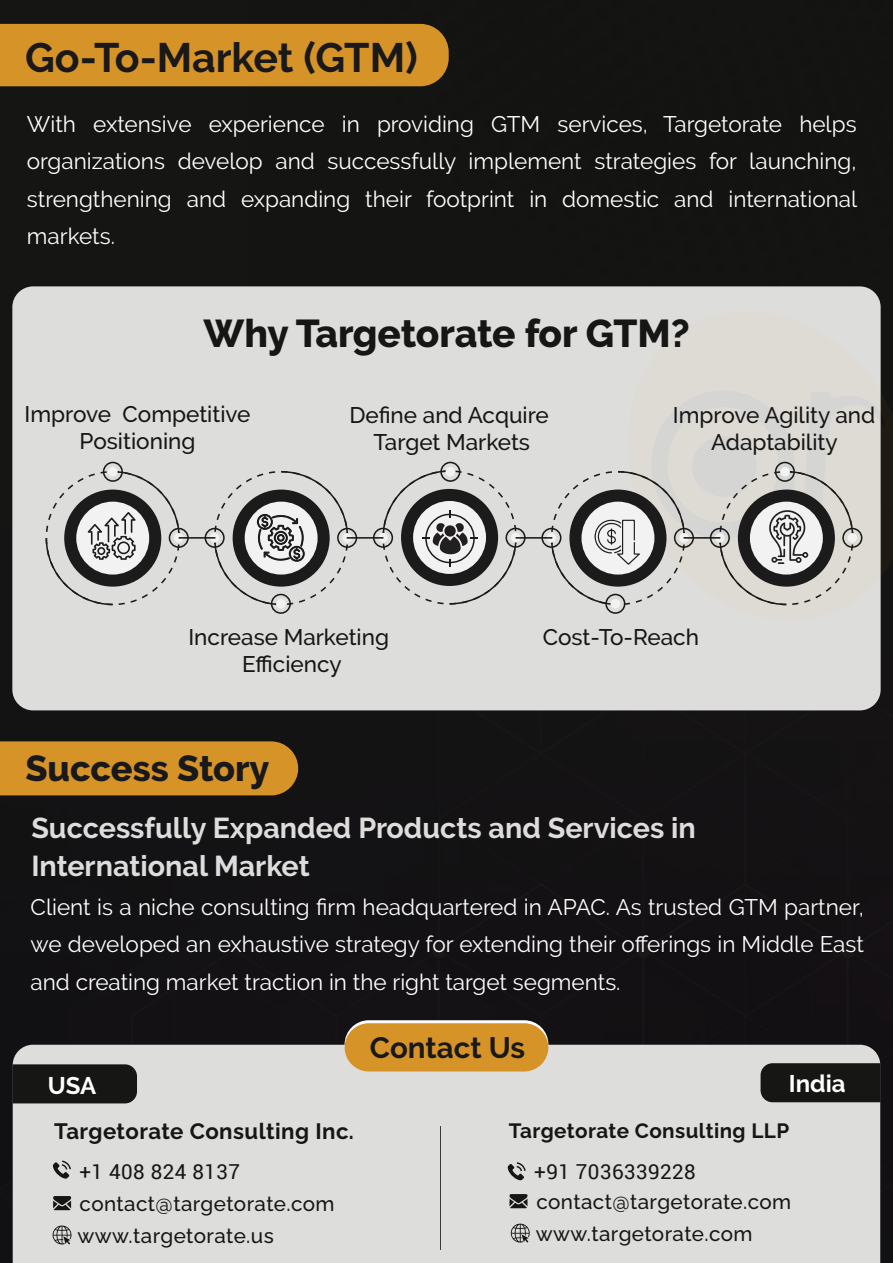
<style>
.page{position:relative;width:893px;height:1263px;background:#141313}
.page>*{position:absolute;margin:0;border:0;box-sizing:border-box;transform-origin:0 0}
.t1{font:700 41.1px "Raleway";letter-spacing:-.005em;color:#191919}
.t2{font:800 38.7px "Raleway";letter-spacing:-.005em;color:#161615}
.t3{font:800 36px "Raleway";color:#191919}
.t4{font:700 29.4px "Raleway";color:#191919}
.t5{font:700 28.65px/37.5px "Raleway";color:#dddddc}
.t6{font:700 24px "Raleway";color:#fff}
.t7{font:22.5px/37.5px "Raleway";color:#fff;text-align:justify}
.t8{font:500 22.5px/27px "Raleway";color:#161615;text-align:center}
.t9{font:22.2px "Raleway v 4013 Bold";letter-spacing:.02em;color:#161615}
.t10{font:20.55px/31.3px "Raleway v 4013 Medium";letter-spacing:.02em;color:#161615}
.t11{font:20.55px "Roboto";letter-spacing:.02em;color:#161615}
.t12{font:20.55px "Raleway v 4013 Bold";letter-spacing:.02em;color:#161615}
</style>
<div class="page">
<div style="left:0;top:741px;width:298px;height:54px;background:#d69328"></div>
<div style="left:13px;top:1045px;width:867px;height:218px;background:#dddddc"></div>
<div style="left:345px;top:1020px;width:203px;height:48px;background:#fff;border-radius:24px"></div>
<div style="left:345px;top:1023px;width:203px;height:48px;background:#d69328;border-radius:24px"></div>
<div style="left:13px;top:1064px;width:124px;height:39px;background:#161615"></div>
<div style="left:761px;top:1063px;width:120px;height:39px;background:#161615"></div>
<hr style="left:440px;top:1126px;width:1px;height:124px;background:#161615">
<div style="left:0;top:24px;width:449px;height:62px;background:#d69328"></div>
<div style="left:12px;top:286px;width:869px;height:424px;background:#dddddc;border-radius:21px"></div>
<div style="left:880px;top:311px;width:13px;height:309px;background:#151414"></div>
<hr style="left:178px;top:537px;width:38px;height:2px;background:#161615">
<hr style="left:346px;top:537px;width:38px;height:2px;background:#161615">
<hr style="left:515px;top:537px;width:37px;height:2px;background:#161615">
<svg style="left:46px;top:462px;width:143px;height:143px"></svg>
<svg style="left:205px;top:471px;width:152px;height:143px"></svg>
<svg style="left:373px;top:462px;width:153px;height:143px"></svg>
<svg style="left:541px;top:387px;width:344px;height:227px"></svg>
<svg style="left:53px;top:1196px;width:18px;height:14px"></svg>
<svg style="left:53px;top:1160px;width:18px;height:18px"></svg>
<svg style="left:53px;top:1225px;width:18px;height:19px"></svg>
<svg style="left:509px;top:1194px;width:18px;height:14px"></svg>
<svg style="left:508px;top:1162px;width:18px;height:18px"></svg>
<svg style="left:511px;top:1223px;width:19px;height:19px"></svg>
<h1 class="t1" style="left:25px;top:34px;width:394px">Go-To-Market (GTM)</h1>
<p class="t7" style="left:27px;top:105px;width:832px">With extensive experience in providing GTM services, Targetorate helps organizations develop and successfully implement strategies for launching, strengthening and expanding their footprint in domestic and international markets.</p>
<h2 class="t2" style="left:203px;top:312px;width:488px">Why Targetorate for GTM?</h2>
<p class="t8" style="left:25px;top:401px;width:228px">Improve Competitive<br>Positioning</p>
<p class="t8" style="left:350px;top:402px;width:201px">Define and Acquire<br>Target Markets</p>
<p class="t8" style="left:673px;top:402px;width:204px">Improve Agility and<br>Adaptability</p>
<p class="t8" style="left:188px;top:623px;width:202px">Increase Marketing<br>Efficiency</p>
<p class="t8" style="left:543px;top:623px;width:158px">Cost-To-Reach</p>
<h3 class="t3" style="left:25px;top:747px;width:246px">Success Story</h3>
<p class="t5" style="left:31px;top:809px;width:666px">Successfully Expanded Products and Services in<br>International Market</p>
<p class="t7" style="left:31px;top:888px;width:835px">Client is a niche consulting firm headquartered in APAC. As trusted GTM partner, we developed an exhaustive strategy for extending their offerings in Middle East and creating market traction in the right target segments.</p>
<h3 class="t4" style="left:370px;top:1031px;width:157px">Contact Us</h3>
<p class="t6" style="left:48px;top:1072px;width:50px">USA</p>
<p class="t6" style="left:789px;top:1069px;width:58px">India</p>
<p class="t9" style="left:54px;top:1114px;width:301px">Targetorate Consulting Inc.</p>
<p class="t11" style="left:79px;top:1157px;width:162px">+1 408 824 8137</p>
<p class="t10" style="left:77px;top:1186px;width:259px">contact@targetorate.com www.targetorate.us</p>
<p class="t12" style="left:509px;top:1114px;width:282px">Targetorate Consulting LLP</p>
<p class="t11" style="left:534px;top:1158px;width:163px">+91 7036339228</p>
<p class="t10" style="left:536px;top:1183px;width:257px;line-height:32.2px">contact@targetorate.com www.targetorate.com</p>
</div>
